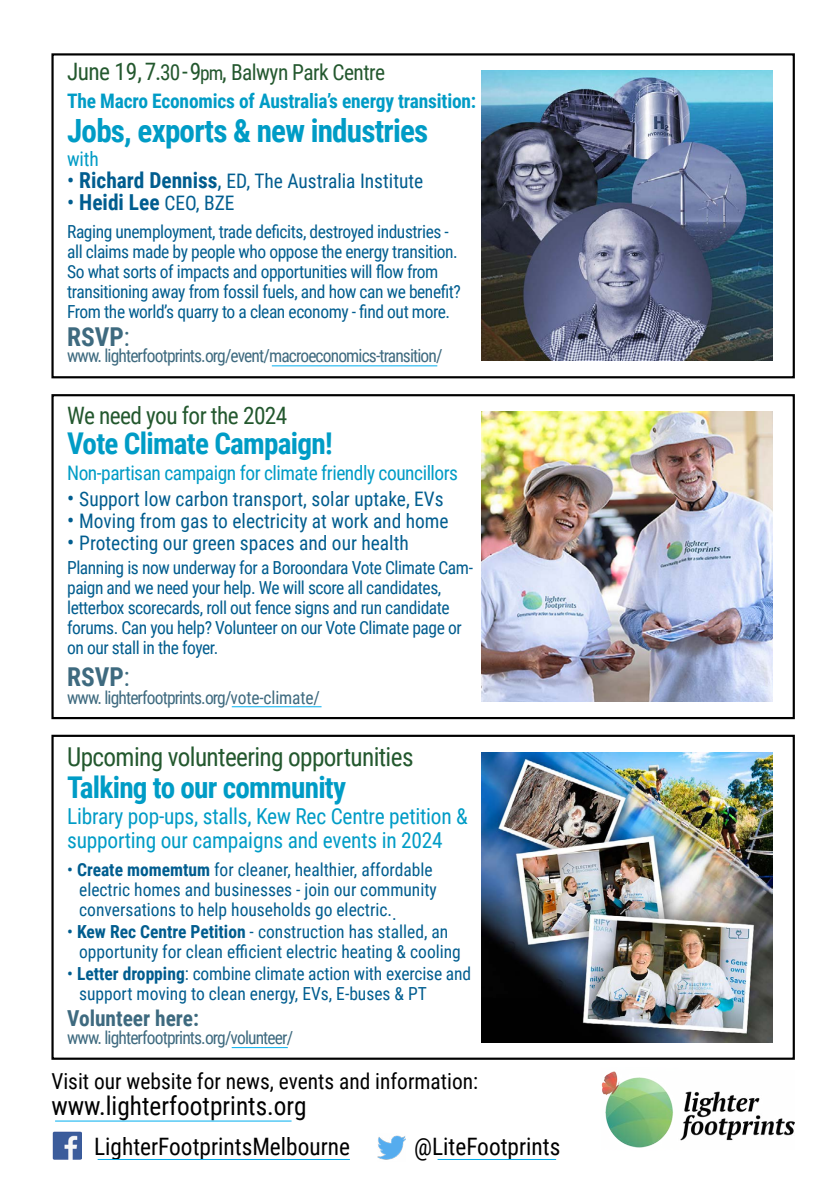
<style>
.page{position:relative;width:840px;height:1191px;background:#fff}
.page>*{position:absolute;margin:0;border:0;box-sizing:border-box;transform-origin:0 0}
.t1{font:700 32px "Roboto Condensed";letter-spacing:-.025em;color:#009cc6}
.t2{font:700 30px "Roboto Condensed";letter-spacing:-.025em;color:#009cc6}
.t3{font:26px "Roboto Condensed";letter-spacing:-.025em;color:#23582e}
.t4{font:26px "Roboto Condensed";color:#000}
.t5{font:700 26px "Roboto Condensed";color:#3e6a7f}
.t6{font:24px "Roboto Condensed";color:#000}
.t7{font:24px "Roboto Condensed";letter-spacing:-.025em;color:#23582e}
.t8{font:22px/24px "Roboto Condensed";letter-spacing:-.01em;color:#009cc6}
.t9{font:22px "Roboto Condensed";color:#000}
.t10{font:22px "Roboto Condensed";letter-spacing:-.025em;color:#23582e}
.t11{font:700 22px "Roboto Condensed";color:#005d8f}
.t12{font:700 22px "Roboto Condensed";color:#3e6a7f}
.t13{font:20px "Roboto Condensed";color:#005d8f}
.t14{font:20px "Roboto Condensed";letter-spacing:-.025em;color:#009cc6}
.t15{font:700 20px "Roboto Condensed";letter-spacing:-.01em;color:#009cc6}
.t16{font:18px/20px "Roboto Condensed";letter-spacing:-.025em;color:#005d8f}
.t17{font:18px/20px "Roboto Condensed";color:#005d8f}
.t18{font:18px "Roboto Condensed";letter-spacing:-.05em;color:#3e6a7f}
.s1{font-size:24px}
.s2{font-size:20px}
.s3{font-size:22px}
.s4{font-weight:700;font-size:22px}
.s5{font-weight:400}
.s6{font-weight:400;font-size:20px}
.s7{font-weight:700}
</style>
<div class="page">
<div style="left:51px;top:394px;width:743px;height:325px;border:2px solid #000"></div>
<div style="left:51px;top:734px;width:743px;height:325px;border:2px solid #000"></div>
<div style="left:51px;top:53px;width:743px;height:325px;border:2px solid #000"></div>
<img style="left:601px;top:1071px;width:193px;height:77px">
<img style="left:481px;top:752px;width:290px;height:290px">
<img style="left:481px;top:411px;width:290px;height:290px">
<img style="left:481px;top:71px;width:290px;height:290px">
<img style="left:53px;top:1131px;width:29px;height:29px">
<img style="left:377px;top:1135px;width:28px;height:25px">
<hr style="left:232px;top:706px;width:89px;height:1px;background:#00aeef">
<hr style="left:231px;top:1047px;width:56px;height:1px;background:#00aeef">
<hr style="left:272px;top:365px;width:165px;height:1px;background:#00aeef">
<hr style="left:55px;top:1120px;width:236px;height:1px;background:#00aeef">
<hr style="left:98px;top:1159px;width:252px;height:1px;background:#00aeef">
<hr style="left:437px;top:1159px;width:119px;height:1px;background:#00aeef">
<p class="t10" style="left:67px;top:57px;width:319px"><span class="s1">June 19, 7.</span>30 <span class="s1">- 9</span><span class="s2">pm</span><span class="s1">,</span> Balwyn Park Centre</p>
<p class="t15" style="left:67px;top:87px;width:410px">The Macro Economics of Australia’s energy transition:</p>
<h1 class="t1" style="left:67px;top:108px;width:362px">Jobs, exports &amp; new industries</h1>
<p class="t14" style="left:67px;top:145px;width:33px">with</p>
<p class="t13" style="left:67px;top:167px;width:357px"><span class="s3">•</span> <span class="s4">Richard Denniss</span><span class="s3">,</span> ED, The Australia Institute</p>
<p class="t11" style="left:67px;top:187px;width:169px"><span class="s5">•</span> Heidi Lee <span class="s6">CEO, BZE</span></p>
<p class="t16" style="left:67px;top:221px;width:395px">Raging unemployment, trade deficits, destroyed industries - all claims made by people who oppose the energy transition.<br>So what sorts of impacts and opportunities will flow from transitioning away from fossil fuels, and how can we benefit?<br>From the world’s quarry to a clean economy - find out more.</p>
<h3 class="t5" style="left:67px;top:319px;width:64px">RSVP<span class="s5">:</span></h3>
<p class="t18" style="left:67px;top:343px;width:377px">www. lighterfootprints.org/event/macroeconomics-transition/</p>
<h3 class="t7" style="left:67px;top:399px;width:222px">We need you for the 2024</h3>
<h2 class="t2" style="left:67px;top:422px;width:267px">Vote Climate Campaign!</h2>
<p class="t14" style="left:67px;top:459px;width:392px">Non-partisan campaign for climate friendly councillors</p>
<p class="t13" style="left:67px;top:485px;width:378px"><span class="s3">•</span> Support low carbon transport, solar uptake, EVs</p>
<p class="t13" style="left:67px;top:507px;width:383px"><span class="s3">•</span> Moving from gas to electricity at work and home</p>
<p class="t13" style="left:67px;top:529px;width:343px"><span class="s3">•</span> Protecting our green spaces and our health</p>
<p class="t16" style="left:67px;top:557px;width:407px">Planning is now underway for a Boroondara Vote Climate Cam&shy;paign and we need your help. We will score all candidates, letterbox scorecards, roll out fence signs and run candidate forums. Can you help? Volunteer on our Vote Climate page or on our stall in the foyer.</p>
<h3 class="t5" style="left:67px;top:659px;width:64px">RSVP<span class="s5">:</span></h3>
<p class="t18" style="left:67px;top:685px;width:254px">www. lighterfootprints.org/vote-climate/</p>
<h3 class="t3" style="left:67px;top:738px;width:347px">Upcoming volunteering opportunities</h3>
<h2 class="t2" style="left:67px;top:766px;width:280px">Talking to our community</h2>
<p class="t8" style="left:67px;top:803px;width:402px">Library pop-ups, stalls, Kew Rec Centre petition &amp; supporting our campaigns and events in 2024</p>
<p class="t17" style="left:79px;top:859px;width:359px;text-indent:-12px">• <span class="s7">Create momemtum</span> for cleaner, healthier, affordable electric homes and businesses - join our community conversations to help households go electric..</p>
<p class="t17" style="left:79px;top:921px;width:383px;text-indent:-12px">• <span class="s7">Kew Rec Centre Petition</span> - construction has stalled, an opportunity for clean efficient electric heating &amp; cooling</p>
<p class="t16" style="left:79px;top:963px;width:393px;text-indent:-12px">• <span class="s7">Letter dropping</span>: combine climate action with exercise and support moving to clean energy, EVs, E-buses &amp; PT</p>
<p class="t12" style="left:67px;top:1002px;width:133px">Volunteer here:</p>
<p class="t18" style="left:67px;top:1025px;width:227px">www. lighterfootprints.org/volunteer/</p>
<p class="t9" style="left:51px;top:1065px;width:428px">Visit our website for news, events and information:</p>
<h3 class="t4" style="left:51px;top:1087px;width:256px">www.lighterfootprints.org</h3>
<h3 class="t6" style="left:94px;top:1130px;width:257px">LighterFootprintsMelbourne</h3>
<h3 class="t6" style="left:414px;top:1130px;width:148px">@LiteFootprints</h3>
</div>
